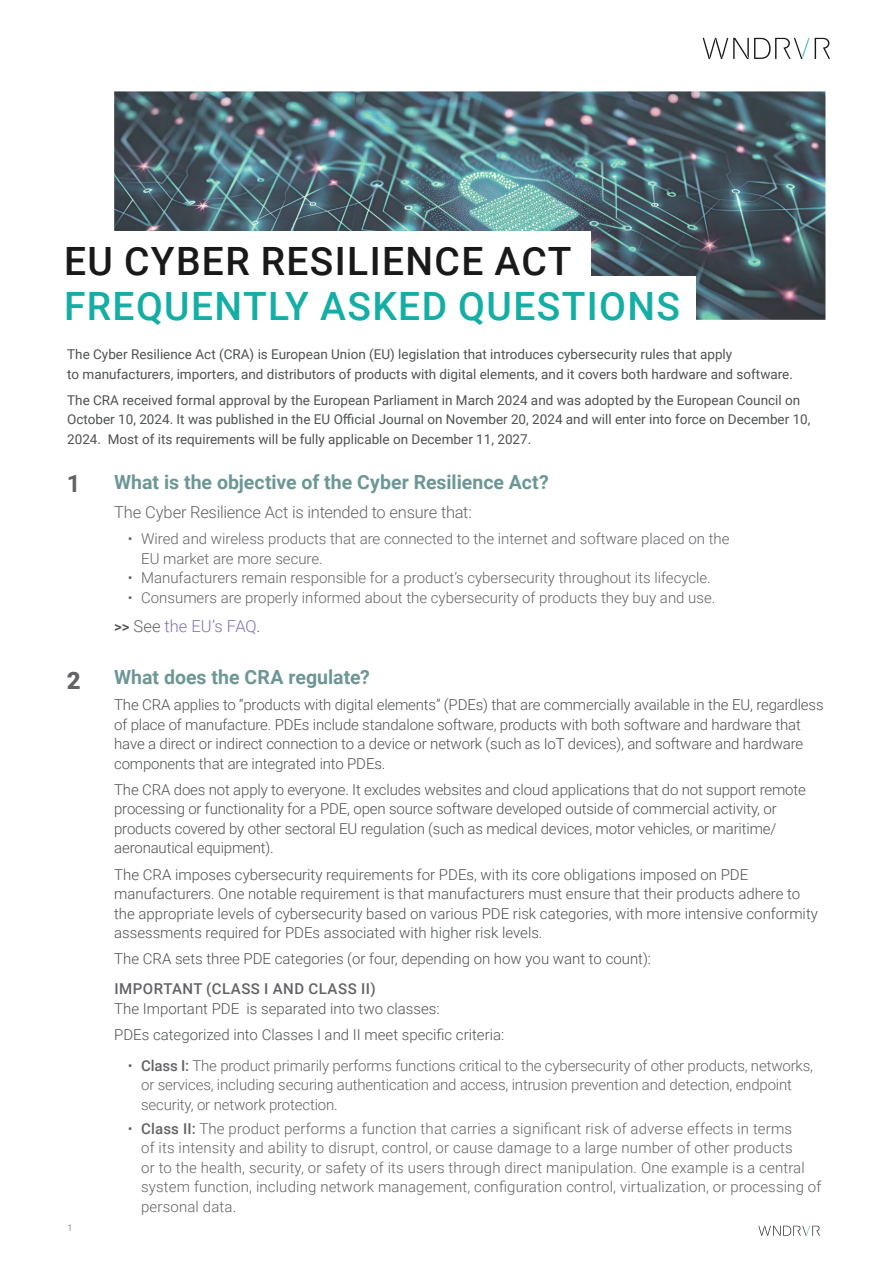
<style>
.page{position:relative;width:893px;height:1263px;background:#fff}
.page>*{position:absolute;margin:0;border:0;box-sizing:border-box;transform-origin:0 0}
.body{font:500 39px/45px "Roboto";letter-spacing:.035em;color:#14aea4}
.nunber_style{font:700 24px "Roboto";color:#636366}
.nunber_style-2{font:900 24px "Roboto";color:#636366}
.question{font:700 19.5px "Roboto";color:#6c9795}
.Body{font:300 16.5px "Roboto";letter-spacing:-.015em;color:#636366}
.Body-2{font:300 16.5px "Roboto";color:#8273ad}
.body-2{font:300 15px/19.5px "Roboto";letter-spacing:-.01em;color:#4f5151}
.t1{font:300 15px/19.5px "Roboto";color:#636366}
.Head_3{font:500 15px "Roboto";letter-spacing:.035em;color:#636366}
.body-3{font:13.5px/19.5px "Roboto";color:#4f5151}
.t2{font:300 9px "Roboto";color:#636366}
.s1{color:#191919}
.s2{font-weight:500;font-size:15px;color:#4f5151}
.s3{color:#636366}
.s4{color:#4f5151}
.s5{font-weight:500}
</style>
<div class="page">
<img style="left:114px;top:91px;width:711px;height:229px">
<svg style="left:703px;top:38px;width:127px;height:21px"></svg>
<div style="left:26px;top:276px;width:670px;height:62px;background:#fff"></div>
<div style="left:20px;top:231px;width:570px;height:70px;background:#fff"></div>
<svg style="left:758px;top:1226px;width:62px;height:10px"></svg>
<p class="body" style="left:64px;top:237px;width:617px"><span class="s1">EU CYBER RESILIENCE ACT<br></span>FREQUENTLY ASKED QUESTIONS</p>
<p class="body-3" style="left:67px;top:344px;width:727px">The Cyber Resilience Act (CRA) is European Union (EU) legislation that introduces cybersecurity rules that apply<br>to manufacturers, importers, and distributors of products with digital elements, and it covers both hardware and software.</p>
<p class="body-3" style="left:67px;top:390px;width:745px">The CRA received formal approval by the European Parliament in March 2024 and was adopted by the European Council on<br>October 10, 2024. It was published in the EU Official Journal on November 20, 2024 and will enter into force on December 10,<br>2024. Most of its requirements will be fully applicable on December 11, 2027.</p>
<p class="nunber_style" style="left:67px;top:467px;width:15px">1</p>
<p class="nunber_style-2" style="left:67px;top:663px;width:15px">2</p>
<p class="t2" style="left:68px;top:1221px;width:6px">1</p>
<p class="question" style="left:114px;top:468px;width:436px">What is the objective of the Cyber Resilience Act?</p>
<p class="Body" style="left:114px;top:501px;width:359px">The Cyber Resilience Act is intended to ensure that:</p>
<p class="t1" style="left:141px;top:529px;width:590px;text-indent:-14px">• Wired and wireless products that are connected to the internet and software placed on the<br>EU market are more secure.</p>
<p class="t1" style="left:128px;top:568px;width:585px">• Manufacturers remain responsible for a product’s cybersecurity throughout its lifecycle.</p>
<p class="t1" style="left:128px;top:587px;width:589px">• Consumers are properly informed about the cybersecurity of products they buy and use.</p>
<p class="Body-2" style="left:114px;top:615px;width:148px"><span class="s2">&gt;&gt;</span> <span class="s3">See</span> the EU’s FAQ<span class="s4">.</span></p>
<p class="question" style="left:114px;top:663px;width:257px">What does the CRA regulate?</p>
<p class="body-2" style="left:114px;top:694px;width:711px">The CRA applies to “products with digital elements” (PDEs) that are commercially available in the EU, regardless of place of manufacture. PDEs include standalone software, products with both software and hardware that have a direct or indirect connection to a device or network (such as IoT devices), and software and hardware components that are integrated into PDEs.</p>
<p class="body-2" style="left:114px;top:779px;width:693px">The CRA does not apply to everyone. It excludes websites and cloud applications that do not support remote processing or functionality for a PDE, open source software developed outside of commercial activity, or products covered by other sectoral EU regulation (such as medical devices, motor vehicles, or maritime/ aeronautical equipment).</p>
<p class="body-2" style="left:114px;top:864px;width:705px">The CRA imposes cybersecurity requirements for PDEs, with its core obligations imposed on PDE manufacturers. One notable requirement is that manufacturers must ensure that their products adhere to the appropriate levels of cybersecurity based on various PDE risk categories, with more intensive conformity assessments required for PDEs associated with higher risk levels.</p>
<p class="body-2" style="left:114px;top:949px;width:538px">The CRA sets three PDE categories (or four, depending on how you want to count):</p>
<p class="Head_3" style="left:114px;top:979px;width:263px">IMPORTANT (CLASS I AND CLASS II)</p>
<p class="body-2" style="left:114px;top:998px;width:327px">The Important PDE is separated into two classes:</p>
<p class="body-2" style="left:114px;top:1024px;width:392px">PDEs categorized into Classes I and II meet specific criteria:</p>
<p class="t1" style="left:141px;top:1055px;width:673px;text-indent:-14px">• <span class="s5">Class I:</span> The product primarily performs functions critical to the cybersecurity of other products, networks, or services, including securing authentication and access, intrusion prevention and detection, endpoint security, or network protection.</p>
<p class="t1" style="left:141px;top:1118px;width:682px;text-indent:-14px">• <span class="s5">Class II:</span> The product performs a function that carries a significant risk of adverse effects in terms<br>of its intensity and ability to disrupt, control, or cause damage to a large number of other products<br>or to the health, security, or safety of its users through direct manipulation. One example is a central system function, including network management, configuration control, virtualization, or processing of personal data.</p>
</div>
